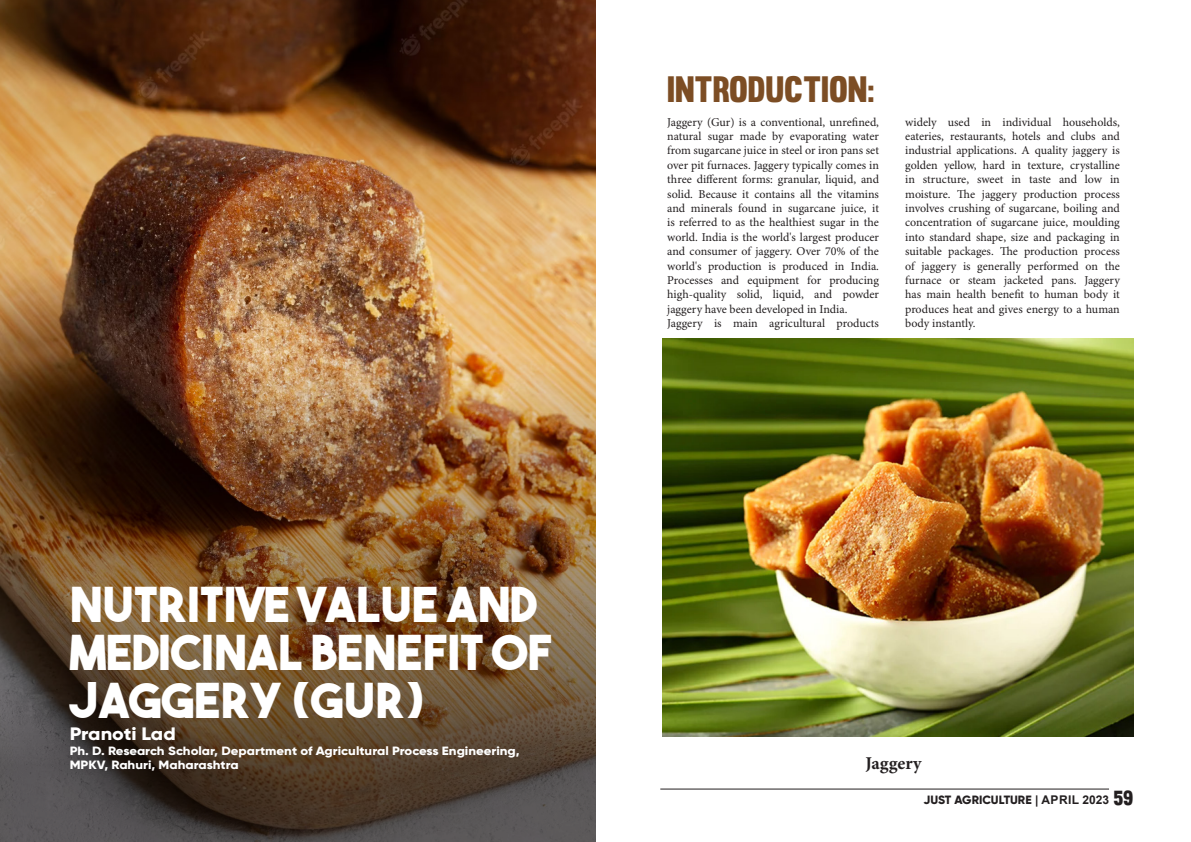
<style>
.page{position:relative;width:1191px;height:842px;background:#fff}
.page>*{position:absolute;margin:0;border:0;box-sizing:border-box;transform-origin:0 0}
.t1{font:48px/48px "The Bold Font";color:#fff}
.t2{font:36px "Muro";color:#7c4d24}
.t3{font:800 18px "Gilroy";letter-spacing:-.01em;color:#fff;scale:1.11 1}
.t4{font:700 18px "Minion Pro";color:#231f20}
.t5{font:12px/14.4px "Minion Pro";color:#231f20;text-align:justify}
.t6{font:800 12px "Gilroy";color:#fff;scale:1.11 1}
.t7{font:800 12px "Gilroy";color:#231f20}
.s1{font-family:"Arial";font-weight:700}
.s2{font-family:"Muro";font-weight:400;font-size:20px}
</style>
<div class="page">
<hr style="left:660px;top:788px;width:449px;height:1px;background:#231f20">
<img style="left:0;top:10px;width:596px;height:832px">
<img style="left:663px;top:339px;width:470px;height:397px">
<p class="t1" style="left:70px;top:580px;width:484px">NUTRITIVE VALUE AND<br>MEDICINAL BENEFIT OF<br>JAGGERY (GUR)</p>
<p class="t3" style="left:70px;top:723px;width:97px">Pranoti Lad</p>
<p class="t6" style="left:70px;top:743px;width:407px">Ph. D. Research Scholar, Department of Agricultural Process Engineering,</p>
<p class="t6" style="left:70px;top:757px;width:154px">MPKV, Rahuri, Maharashtra</p>
<p class="t2" style="left:667px;top:67px;width:209px">INTRODUCTION:</p>
<p class="t5" style="left:667px;top:115px;width:213px">Jaggery (Gur) is a conventional, unrefined, natural sugar made by evaporating water from sugarcane juice in steel or iron pans set over pit furnaces. Jaggery typically comes in three different forms: granular, liquid, and solid. Because it contains all the vitamins and minerals found in sugarcane juice, it is referred to as the healthiest sugar in the world. India is the world's largest producer and consumer of jaggery. Over 70% of the world's production is produced in India.<br>Processes and equipment for producing high-quality solid, liquid, and powder jaggery have been developed in India.</p>
<p class="t5" style="left:667px;top:317px;width:213px">Jaggery is main agricultural products</p>
<p class="t5" style="left:905px;top:115px;width:216px">widely used in individual households, eateries, restaurants, hotels and clubs and industrial applications. A quality jaggery is golden yellow, hard in texture, crystalline in structure, sweet in taste and low in moisture. The jaggery production process involves crushing of sugarcane, boiling and concentration of sugarcane juice, moulding into standard shape, size and packaging in suitable packages. The production process of jaggery is generally performed on the furnace or steam jacketed pans. Jaggery has main health benefit to human body it produces heat and gives energy to a human body instantly.</p>
<p class="t4" style="left:865px;top:751px;width:58px">Jaggery</p>
<p class="t7" style="left:923px;top:792px;width:211px">JUST AGRICULTURE <span class="s1">| APRIL 2023</span> <span class="s2">59</span></p>
</div>
